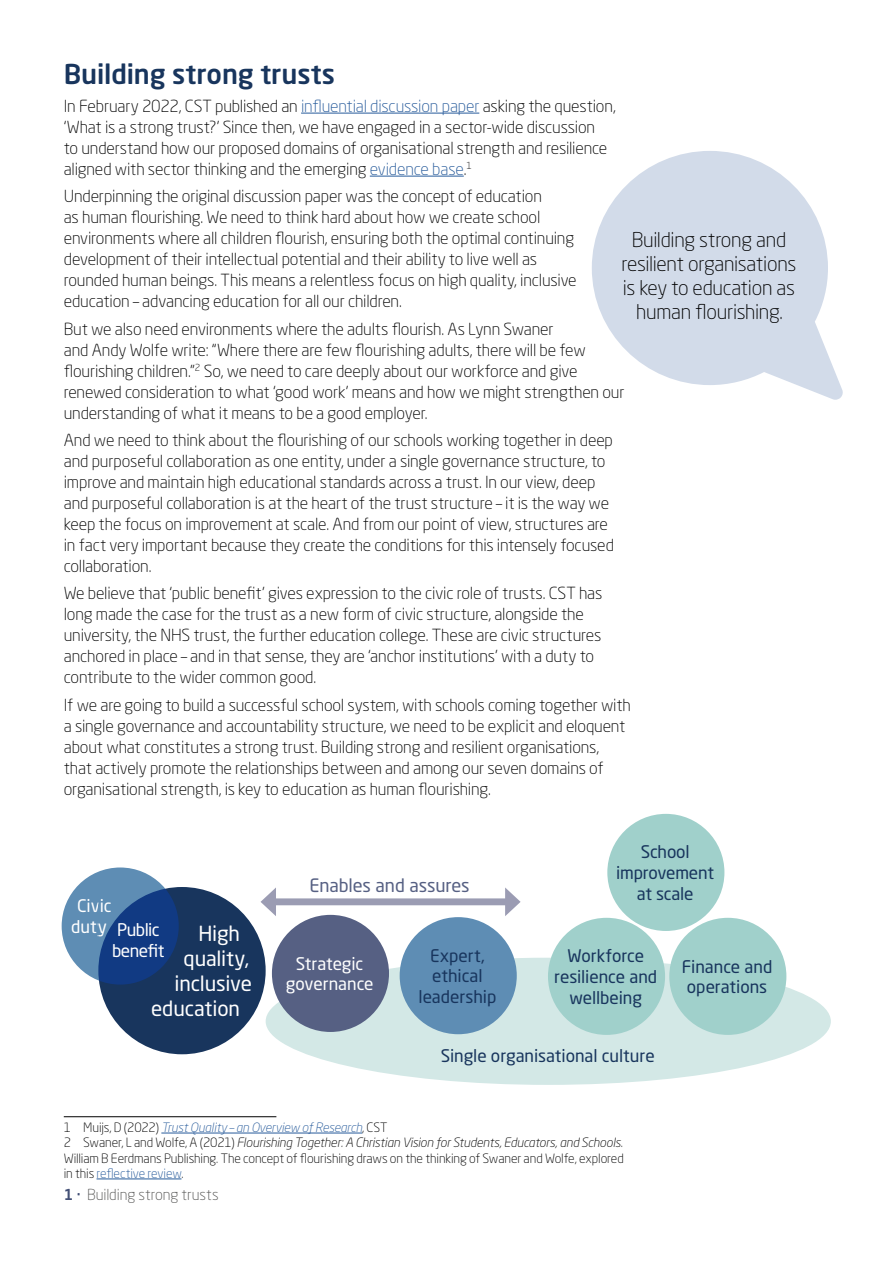
<style>
.page{position:relative;width:893px;height:1263px;background:#fff}
.page>*{position:absolute;margin:0;border:0;box-sizing:border-box;transform-origin:0 0}
.t1{font:500 27px "Neo Sans Pro";letter-spacing:-.005em;color:#18355d}
.t2{font:20.7px "Neo Sans Pro";letter-spacing:-.01em;color:#fff}
.t3{font:300 20.1px/24.2px "Neo Sans Pro";letter-spacing:-.015em;color:#000;text-align:center}
.t4{font:18.15px "Neo Sans Pro";letter-spacing:-.005em;color:#566083}
.t5{font:17.25px/20.7px "Neo Sans Pro";letter-spacing:-.005em;color:#18355d;text-align:center}
.t6{font:17.25px/20.7px "Neo Sans Pro";letter-spacing:-.005em;color:#fff;text-align:center}
.t7{font:17.25px/20.7px "Neo Sans Pro";letter-spacing:-.035em;color:#fff}
.t8{font:300 16.5px/21px "Neo Sans Pro";letter-spacing:-.01em;color:#000}
.t9{font:300 15px "Neo Sans Pro";letter-spacing:-.005em;color:#575756}
.t10{font:300 12.75px/15.3px "Neo Sans Pro";letter-spacing:-.01em;color:#000}
.s1{color:#275b9b}
.s2{font-style:italic;color:#275b9b}
.s3{font-style:italic}
.s4{font-weight:500;color:#424f75}
</style>
<div class="page">
<hr style="left:301px;top:113px;width:178px;height:1px;background:#275b9b">
<hr style="left:370px;top:176px;width:94px;height:1px;background:#275b9b">
<hr style="left:64px;top:1116px;width:212px;height:1px;background:#000">
<hr style="left:161px;top:1133px;width:201px;height:1px;background:#275b9b">
<hr style="left:97px;top:1179px;width:85px;height:1px;background:#275b9b">
<svg style="left:592px;top:151px;width:251px;height:249px;fill:#d2dbe9"></svg>
<div style="left:266px;top:958px;width:565px;height:127px;background:#d3e8e6;border-radius:50%"></div>
<div style="left:62px;top:867px;width:117px;height:117px;background:#5e8db4;border-radius:50%"></div>
<svg style="left:98px;top:887px;width:168px;height:167px;background:#173766"></svg>
<div style="left:607px;top:814px;width:117px;height:117px;background:#a0d0cb;border-radius:50%"></div>
<div style="left:548px;top:918px;width:117px;height:117px;background:#a0d0cb;border-radius:50%"></div>
<div style="left:669px;top:918px;width:117px;height:117px;background:#a0d0cb;border-radius:50%"></div>
<div style="left:270px;top:898px;width:241px;height:7px;background:#9b9cb3"></div>
<svg style="left:261px;top:887px;width:15px;height:29px"></svg>
<svg style="left:505px;top:887px;width:16px;height:29px"></svg>
<div style="left:272px;top:915px;width:117px;height:117px;background:#566083;border-radius:50%"></div>
<div style="left:400px;top:917px;width:117px;height:117px;background:#5e8db4;border-radius:50%"></div>
<h1 class="t1" style="left:64px;top:57px;width:273px">Building strong trusts</h1>
<p class="t8" style="left:64px;top:95px;width:553px">In February 2022, CST published an <span class="s1">influential discussion paper</span> asking the question, ‘What is a strong trust?’ Since then, we have engaged in a sector-wide discussion<br>to understand how our proposed domains of organisational strength and resilience aligned with sector thinking and the emerging <span class="s1">evidence base</span>.<sup>1</sup></p>
<p class="t8" style="left:64px;top:186px;width:514px">Underpinning the original discussion paper was the concept of education<br>as human flourishing. We need to think hard about how we create school environments where all children flourish, ensuring both the optimal continuing development of their intellectual potential and their ability to live well as rounded human beings. This means a relentless focus on high quality, inclusive education – advancing education for all our children.</p>
<p class="t8" style="left:64px;top:318px;width:562px">But we also need environments where the adults flourish. As Lynn Swaner<br>and Andy Wolfe write: “Where there are few flourishing adults, there will be few flourishing children.”<sup>2</sup> So, we need to care deeply about our workforce and give renewed consideration to what ‘good work’ means and how we might strengthen our understanding of what it means to be a good employer.</p>
<p class="t8" style="left:64px;top:429px;width:552px">And we need to think about the flourishing of our schools working together in deep and purposeful collaboration as one entity, under a single governance structure, to improve and maintain high educational standards across a trust. In our view, deep and purposeful collaboration is at the heart of the trust structure – it is the way we keep the focus on improvement at scale. And from our point of view, structures are in fact very important because they create the conditions for this intensely focused collaboration.</p>
<p class="t8" style="left:64px;top:583px;width:540px">We believe that ‘public benefit’ gives expression to the civic role of trusts. CST has long made the case for the trust as a new form of civic structure, alongside the university, the NHS trust, the further education college. These are civic structures anchored in place – and in that sense, they are ‘anchor institutions’ with a duty to contribute to the wider common good.</p>
<p class="t8" style="left:64px;top:694px;width:569px">If we are going to build a successful school system, with schools coming together with a single governance and accountability structure, we need to be explicit and eloquent about what constitutes a strong trust. Building strong and resilient organisations, that actively promote the relationships between and among our seven domains of organisational strength, is key to education as human flourishing.</p>
<p class="t3" style="left:621px;top:227px;width:176px">Building strong and resilient organisations is key to education as human flourishing.</p>
<p class="t6" style="left:71px;top:895px;width:42px">Civic duty</p>
<p class="t7" style="left:112px;top:919px;width:54px">Public benefit</p>
<p class="t2" style="left:198px;top:921px;width:43px">High</p>
<p class="t2" style="left:184px;top:946px;width:67px">quality,</p>
<p class="t2" style="left:175px;top:971px;width:79px">inclusive</p>
<p class="t2" style="left:151px;top:995px;width:91px">education</p>
<p class="t4" style="left:309px;top:874px;width:162px">Enables and assures</p>
<p class="t6" style="left:286px;top:953px;width:89px">Strategic governance</p>
<p class="t5" style="left:419px;top:945px;width:79px">Expert, ethical leadership</p>
<p class="t5" style="left:616px;top:841px;width:99px">School improvement at scale</p>
<p class="t5" style="left:554px;top:945px;width:104px">Workforce resilience and wellbeing</p>
<p class="t5" style="left:682px;top:956px;width:92px;text-align:left">Finance and operations</p>
<p class="t5" style="left:441px;top:1045px;width:215px">Single organisational culture</p>
<p class="t10" style="left:64px;top:1119px;width:561px">1 Muijs, D (2022) <span class="s2">Trust Quality – an Overview of Research</span>, CST<br>2 Swaner, L and Wolfe, A (2021) <span class="s3">Flourishing Together: A Christian Vision for Students, Educators, and Schools</span>.<br>William B Eerdmans Publishing. The concept of flourishing draws on the thinking of Swaner and Wolfe, explored in this <span class="s1">reflective review</span>.</p>
<p class="t9" style="left:64px;top:1185px;width:156px"><span class="s4">1 ·</span> Building strong trusts</p>
</div>
